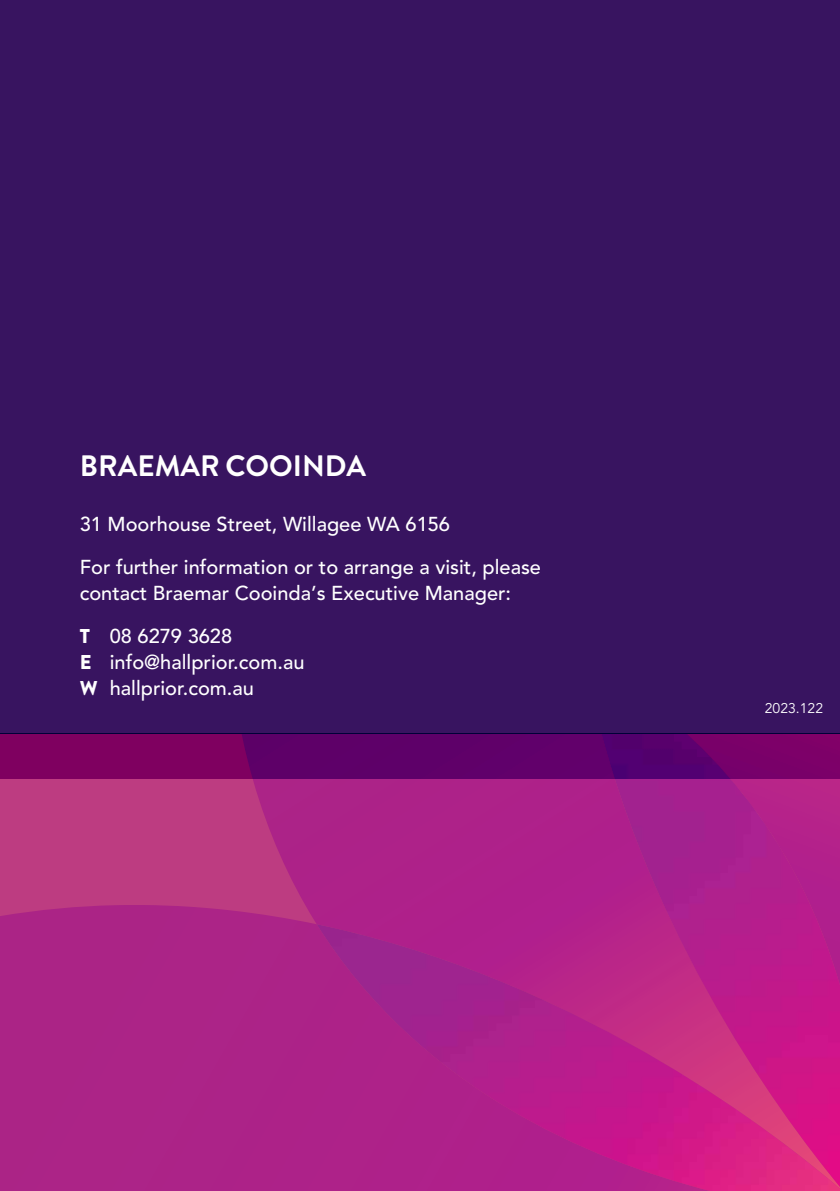
<style>
.page{position:relative;width:840px;height:1191px;background:#fff}
.page>*{position:absolute;margin:0;border:0;box-sizing:border-box;transform-origin:0 0}
.t1{font:700 29.6px "Brandon Grotesque";color:#fff}
.t2{font:500 20px/43px "Avenir";color:#fff}
.t3{font:14px "Avenir";color:#fff}
.s1{font-family:"Brandon Grotesque";font-weight:900}
</style>
<div class="page">
<div style="left:0;top:0;width:839px;height:1191px;background:#bd3c81"></div>
<svg style="left:253px;top:779px;width:331px;height:126px"></svg>
<img style="left:584px;top:779px;width:255px;height:145px">
<div style="left:0;top:905px;width:709px;height:286px;background:#ac2487"></div>
<img style="left:316px;top:924px;width:523px;height:267px">
<div style="left:0;top:0;width:839px;height:733px;background:#381460"></div>
<svg style="left:0;top:733px;width:839px;height:46px"></svg>
<h1 class="t1" style="left:80px;top:445px;width:287px">BRAEMAR COOINDA</h1>
<p class="t2" style="left:80px;top:503px;width:462px">31 Moorhouse Street, Willagee WA 6156<br>For further information or to arrange a visit, please</p>
<p class="t2" style="left:80px;top:572px;width:432px">contact Braemar Cooinda’s Executive Manager:<br><span class="s1">T</span> 08 6279 3628</p>
<p class="t2" style="left:80px;top:649px;width:226px;line-height:26px"><span class="s1">E</span> info@hallprior.com.au<br><span class="s1">W</span> hallprior.com.au</p>
<p class="t3" style="left:764px;top:700px;width:60px">2023.122</p>
</div>
